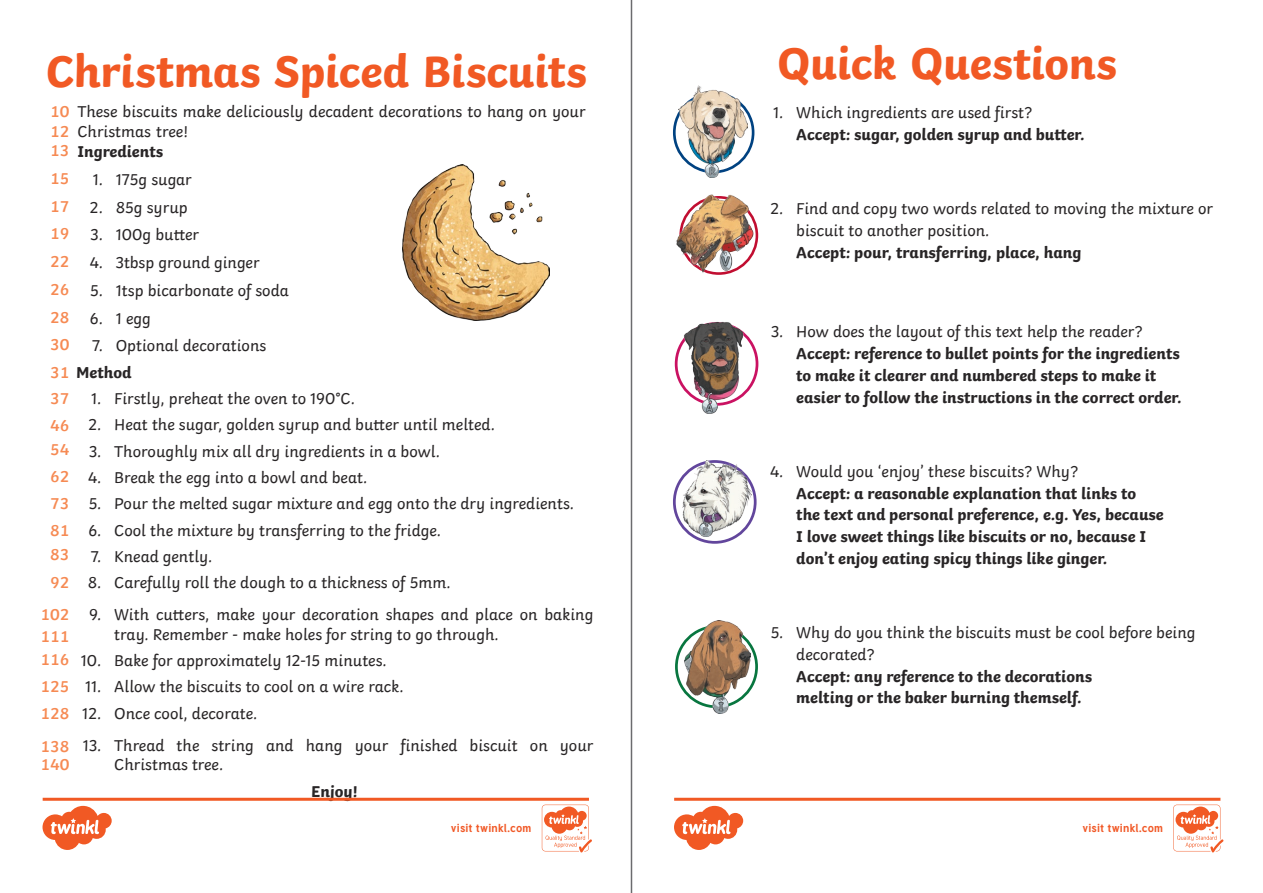
<style>
.page{position:relative;width:1263px;height:893px;background:#fff}
.page>*{position:absolute;margin:0;border:0;box-sizing:border-box;transform-origin:0 0}
.Heading_1{font:700 46.5px "Twinkl";letter-spacing:-.01em;color:#f15924}
.KS2_Body_Copy{font:16.5px/21.8px "Twinkl";color:#282526}
.KS1_Body_Copy{font:700 16.5px/21.8px "Twinkl";color:#282526}
.KS1_Body_Copy-2{font:600 16.5px/19.8px "Twinkl";color:#f68a53}
.KS2_Body_Copy-2{font:700 16.5px "Twinkl";color:#282526}
.t1{font:700 11.4px "Tuffy";letter-spacing:.015em;color:#f15927}
.s1{font-weight:600;color:#f68a53}
.s2{font-weight:700}
.s3{font-weight:400}
</style>
<div class="page">
<hr style="left:631px;top:0;width:1px;height:893px;background:#6b6b6e">
<svg style="left:676px;top:627px;width:81px;height:80px"></svg>
<div style="left:675px;top:625px;width:83px;height:83px;border:3px solid #08763f;border-radius:50%"></div>
<img style="left:684px;top:621px;width:66px;height:93px">
<svg style="left:674px;top:461px;width:81px;height:81px"></svg>
<div style="left:673px;top:460px;width:83px;height:84px;border:3px solid #62469c;border-radius:50%"></div>
<img style="left:682px;top:461px;width:70px;height:76px">
<svg style="left:676px;top:323px;width:81px;height:81px"></svg>
<div style="left:675px;top:322px;width:83px;height:84px;border:3px solid #ca1262;border-radius:50%"></div>
<img style="left:683px;top:321px;width:62px;height:93px">
<img style="left:676px;top:194px;width:80px;height:80px">
<div style="left:673px;top:92px;width:81px;height:81px;border:3px solid #004281;border-radius:50%"></div>
<img style="left:678px;top:85px;width:70px;height:93px">
<img style="left:402px;top:165px;width:148px;height:155px">
<svg style="left:43px;top:798px;width:549px;height:54px"></svg>
<svg style="left:674px;top:798px;width:549px;height:54px"></svg>
<div style="left:124px;top:809px;width:81px;height:32px;background:#fff"></div>
<div style="left:749px;top:809px;width:81px;height:32px;background:#fff"></div>
<p class="Heading_1" style="left:46px;top:33px;width:543px">Christmas Spiced Biscuits</p>
<p class="KS1_Body_Copy-2" style="left:50px;top:100px;width:21px">10<br>12</p>
<p class="KS1_Body_Copy-2" style="left:50px;top:139px;width:21px">13</p>
<p class="KS1_Body_Copy-2" style="left:50px;top:167px;width:21px">15</p>
<p class="KS1_Body_Copy-2" style="left:50px;top:195px;width:21px">17</p>
<p class="KS1_Body_Copy-2" style="left:50px;top:222px;width:21px">19</p>
<p class="KS1_Body_Copy-2" style="left:50px;top:250px;width:21px">22</p>
<p class="KS1_Body_Copy-2" style="left:50px;top:278px;width:21px">26</p>
<p class="KS1_Body_Copy-2" style="left:50px;top:306px;width:21px">28</p>
<p class="KS1_Body_Copy-2" style="left:50px;top:333px;width:21px">30</p>
<p class="KS1_Body_Copy" style="left:50px;top:360px;width:83px"><span class="s1">31</span> Method</p>
<p class="KS1_Body_Copy-2" style="left:50px;top:387px;width:21px">37</p>
<p class="KS1_Body_Copy-2" style="left:50px;top:414px;width:21px">46</p>
<p class="KS1_Body_Copy-2" style="left:50px;top:438px;width:21px">54</p>
<p class="KS1_Body_Copy-2" style="left:50px;top:465px;width:21px">62</p>
<p class="KS1_Body_Copy-2" style="left:50px;top:492px;width:21px">73</p>
<p class="KS1_Body_Copy-2" style="left:50px;top:519px;width:21px">81</p>
<p class="KS1_Body_Copy-2" style="left:50px;top:543px;width:21px">83</p>
<p class="KS1_Body_Copy-2" style="left:50px;top:571px;width:21px">92</p>
<p class="KS1_Body_Copy-2" style="left:40px;top:603px;width:31px">102</p>
<p class="KS1_Body_Copy-2" style="left:40px;top:625px;width:31px">111</p>
<p class="KS1_Body_Copy-2" style="left:40px;top:648px;width:31px">116</p>
<p class="KS1_Body_Copy-2" style="left:40px;top:675px;width:31px">125</p>
<p class="KS1_Body_Copy-2" style="left:40px;top:702px;width:31px">128</p>
<p class="KS1_Body_Copy-2" style="left:40px;top:735px;width:31px">138</p>
<p class="KS1_Body_Copy-2" style="left:40px;top:753px;width:31px">140</p>
<p class="KS2_Body_Copy" style="left:77px;top:101px;width:510px;line-height:19.8px">These biscuits make deliciously decadent decorations to hang on your<br>Christmas tree!<br><span class="s2">Ingredients</span></p>
<p class="KS2_Body_Copy" style="left:93px;top:167px;width:101px">1. 175g sugar</p>
<p class="KS2_Body_Copy" style="left:90px;top:195px;width:99px">2. 85g syrup</p>
<p class="KS2_Body_Copy" style="left:91px;top:222px;width:110px">3. 100g butter</p>
<p class="KS2_Body_Copy" style="left:90px;top:250px;width:172px">4. 3tbsp ground ginger</p>
<p class="KS2_Body_Copy" style="left:90px;top:278px;width:200px">5. 1tsp bicarbonate of soda</p>
<p class="KS2_Body_Copy" style="left:90px;top:306px;width:62px">6. 1 egg</p>
<p class="KS2_Body_Copy" style="left:92px;top:333px;width:176px">7. Optional decorations</p>
<p class="KS2_Body_Copy" style="left:91px;top:386px;width:265px">1. Firstly, preheat the oven to 190°C.</p>
<p class="KS2_Body_Copy" style="left:89px;top:413px;width:408px">2. Heat the sugar, golden syrup and butter until melted.</p>
<p class="KS2_Body_Copy" style="left:89px;top:439px;width:352px">3. Thoroughly mix all dry ingredients in a bowl.</p>
<p class="KS2_Body_Copy" style="left:88px;top:465px;width:281px">4. Break the egg into a bowl and beat.</p>
<p class="KS2_Body_Copy" style="left:89px;top:491px;width:487px">5. Pour the melted sugar mixture and egg onto the dry ingredients.</p>
<p class="KS2_Body_Copy" style="left:88px;top:518px;width:354px">6. Cool the mixture by transferring to the fridge.</p>
<p class="KS2_Body_Copy" style="left:91px;top:544px;width:123px">7. Knead gently.</p>
<p class="KS2_Body_Copy" style="left:88px;top:570px;width:364px">8. Carefully roll the dough to a thickness of 5mm.</p>
<p class="KS2_Body_Copy" style="left:114px;top:603px;width:481px;line-height:19.5px;text-indent:-25px">9. With cutters, make your decoration shapes and place on baking tray. Remember - make holes for string to go through.</p>
<p class="KS2_Body_Copy" style="left:81px;top:648px;width:308px">10. Bake for approximately 12-15 minutes.</p>
<p class="KS2_Body_Copy" style="left:85px;top:674px;width:320px">11. Allow the biscuits to cool on a wire rack.</p>
<p class="KS2_Body_Copy" style="left:82px;top:701px;width:177px">12. Once cool, decorate.</p>
<p class="KS2_Body_Copy" style="left:114px;top:734px;width:481px;line-height:19.5px;text-indent:-31px">13. Thread the string and hang your finished biscuit on your<br>Christmas tree.</p>
<p class="KS2_Body_Copy-2" style="left:311px;top:777px;width:48px">Enjoy!</p>
<p class="Heading_1" style="left:777px;top:25px;width:341px">Quick Questions</p>
<p class="KS1_Body_Copy" style="left:796px;top:100px;width:290px;text-indent:-23px"><span class="s3">1. Which ingredients are used first?<br></span>Accept: sugar, golden syrup and butter.</p>
<p class="KS2_Body_Copy" style="left:796px;top:196px;width:418px;text-indent:-26px">2. Find and copy two words related to moving the mixture or biscuit to another position.<br><span class="s2">Accept: pour, transferring, place, hang</span></p>
<p class="KS1_Body_Copy" style="left:796px;top:319px;width:387px;text-indent:-25px"><span class="s3">3. How does the layout of this text help the reader?<br></span>Accept: reference to bullet points for the ingredients to make it clearer and numbered steps to make it easier to follow the instructions in the correct order.</p>
<p class="KS1_Body_Copy" style="left:796px;top:459px;width:369px;text-indent:-26px"><span class="s3">4. Would you ‘enjoy’ these biscuits? Why?<br></span>Accept: a reasonable explanation that links to the text and personal preference, e.g. Yes, because I love sweet things like biscuits or no, because I don’t enjoy eating spicy things like ginger.</p>
<p class="KS1_Body_Copy" style="left:796px;top:620px;width:401px;text-indent:-26px"><span class="s3">5. Why do you think the biscuits must be cool before being decorated?<br></span>Accept: any reference to the decorations<br>melting or the baker burning themself.</p>
<p class="t1" style="left:451px;top:819px;width:82px">visit twinkl.com</p>
<p class="t1" style="left:1082px;top:819px;width:82px">visit twinkl.com</p>
</div>
